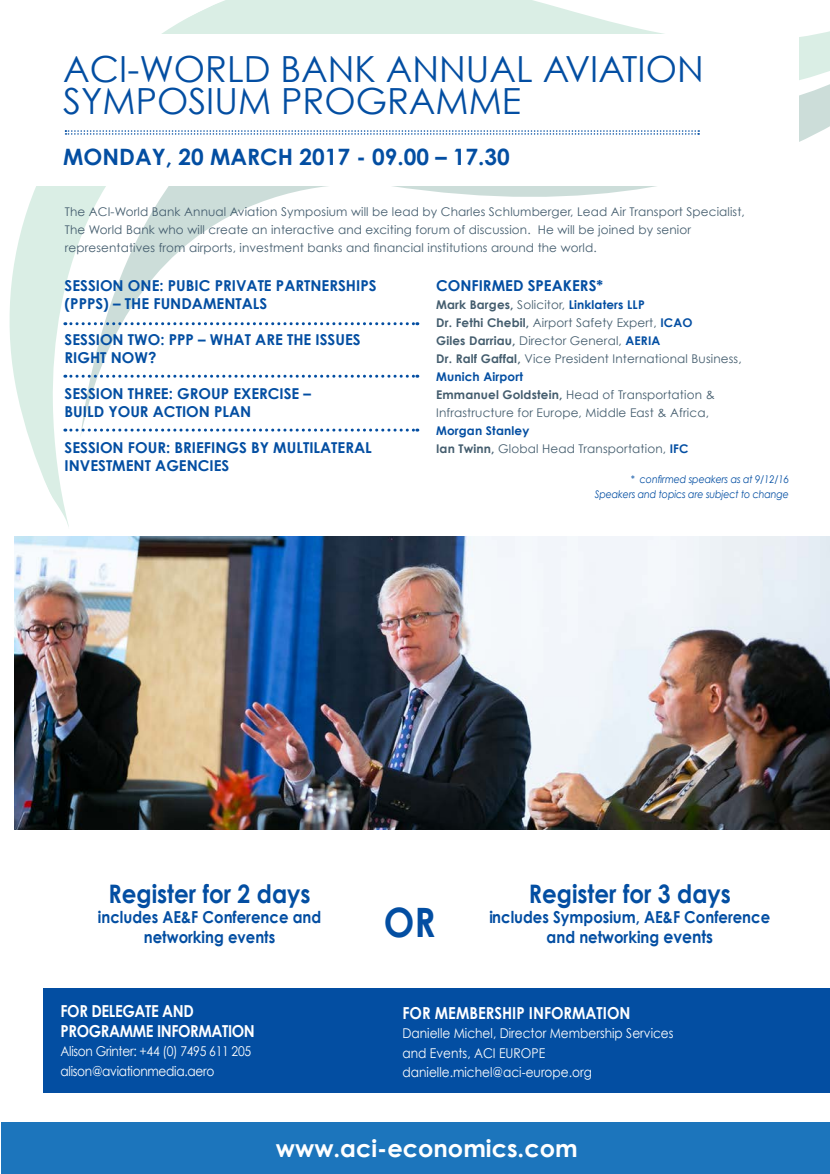
<style>
.page{position:relative;width:830px;height:1174px;background:#fff}
.page>*{position:absolute;margin:0;border:0;box-sizing:border-box;transform-origin:0 0}
.t1{font:700 40.5px "Century Gothic";color:#034ea2;scale:.9 1}
.t2{font:36px/31.5px "Century Gothic";color:#034ea2}
.t3{font:700 25.5px "Century Gothic";color:#034ea2;scale:.9 1}
.t4{font:24px "Century Gothic";color:#fff}
.t5{font:700 22.5px "Century Gothic";color:#034ea2}
.t6{font:700 16.5px/20.9px "Century Gothic";color:#034ea2;text-align:center;scale:.9 1}
.t7{font:700 16.5px/19.5px "Century Gothic";letter-spacing:-.025em;color:#fff;scale:.9 1}
.t8{font:700 16.5px "Century Gothic";color:#fff;scale:.9 1}
.t9{font:700 15px/18px "Century Gothic";color:#034ea2}
.t10{font:13.5px/19.5px "Century Gothic";color:#fff;scale:.9 1}
.t11{font:13.5px/19.5px "Century Gothic";letter-spacing:-.025em;color:#fff;scale:.9 1}
.t12{font:12px/18px "Century Gothic";letter-spacing:.01em;color:#445d6e}
.t13{font:italic 10.5px/15px "Century Gothic";letter-spacing:-.01em;color:#034ea2;text-align:right;scale:.9 1}
.s1{font-weight:700}
.s2{font-weight:700;color:#034ea2}
.s3{font-size:17.4px}
</style>
<div class="page">
<svg style="left:9px;top:186px;width:71px;height:341px;fill:#daeee5"></svg>
<svg style="left:80px;top:0;width:749px;height:436px"></svg>
<div style="left:23px;top:34px;width:775px;height:151px;background:#fff"></div>
<svg style="left:65px;top:130px;width:634px;height:5px"></svg>
<svg style="left:65px;top:322px;width:352px;height:3px"></svg>
<svg style="left:65px;top:375px;width:352px;height:3px"></svg>
<svg style="left:65px;top:428px;width:352px;height:3px"></svg>
<div style="left:1px;top:1131px;width:828px;height:43px;background:#1c75bc"></div>
<div style="left:1px;top:1122px;width:828px;height:51px;background:#1c75bc"></div>
<img style="left:15px;top:536px;width:814px;height:293px">
<div style="left:43px;top:988px;width:786px;height:105px;background:#034ea2"></div>
<h2 class="t2" style="left:63px;top:53px;width:641px">ACI-WORLD BANK ANNUAL AVIATION<br>SYMPOSIUM PROGRAMME</h2>
<h3 class="t5" style="left:63px;top:143px;width:448px">MONDAY, 20 MARCH 2017 - 09.00 – 17.30</h3>
<p class="t12" style="left:65px;top:202px;width:681px">The ACI-World Bank Annual Aviation Symposium will be lead by Charles Schlumberger, Lead Air Transport Specialist,<br>The World Bank who will create an interactive and exciting forum of discussion. He will be joined by senior representatives from airports, investment banks and financial institutions around the world.</p>
<p class="t9" style="left:65px;top:276px;width:313px">SESSION ONE: PUBIC PRIVATE PARTNERSHIPS (PPPS) – THE FUNDAMENTALS</p>
<p class="t9" style="left:65px;top:330px;width:297px">SESSION TWO: PPP – WHAT ARE THE ISSUES<br>RIGHT NOW?</p>
<p class="t9" style="left:65px;top:384px;width:248px">SESSION THREE: GROUP EXERCISE –<br>BUILD YOUR ACTION PLAN</p>
<p class="t9" style="left:65px;top:438px;width:308px">SESSION FOUR: BRIEFINGS BY MULTILATERAL<br>INVESTMENT AGENCIES</p>
<p class="t9" style="left:436px;top:276px;width:168px">CONFIRMED SPEAKERS*</p>
<p class="t12" style="left:436px;top:295px;width:307px"><span class="s1">Mark Barges,</span> Solicitor, <span class="s2">Linklaters LLP<br></span><span class="s1">Dr. Fethi Chebil,</span> Airport Safety Expert, <span class="s2">ICAO<br></span><span class="s1">Giles Darriau,</span> Director General, <span class="s2">AERIA<br></span><span class="s1">Dr. Ralf Gaffal,</span> Vice President International Business, <span class="s2">Munich Airport<br></span><span class="s1">Emmanuel Goldstein,</span> Head of Transportation &amp; Infrastructure for Europe, Middle East &amp; Africa,</p>
<p class="t12" style="left:436px;top:421px;width:254px"><span class="s2">Morgan Stanley<br></span><span class="s1">Ian Twinn,</span> Global Head Transportation, <span class="s2">IFC</span></p>
<p class="t13" style="left:594px;top:471px;width:217px">* confirmed speakers as at 9/12/16<br>Speakers and topics are subject to change</p>
<h3 class="t3" style="left:108px;top:877px;width:226px">Register for 2 days</h3>
<h3 class="t6" style="left:98px;top:905px;width:249px">includes AE&amp;F Conference and networking events</h3>
<h3 class="t7" style="left:60px;top:1001px;width:217px">FOR DELEGATE AND<br>PROGRAMME INFORMATION</h3>
<p class="t11" style="left:60px;top:1041px;width:213px">Alison Grinter: +44 (0) 7495 611 205 alison@aviationmedia.aero</p>
<h1 class="t1" style="left:383px;top:897px;width:59px">OR</h1>
<h3 class="t3" style="left:528px;top:877px;width:226px">Register for 3 days</h3>
<h3 class="t6" style="left:489px;top:905px;width:313px">includes Symposium, AE&amp;F Conference</h3>
<h3 class="t6" style="left:546px;top:926px;width:186px">and networking <span class="s3">events</span></h3>
<h3 class="t8" style="left:402px;top:1002px;width:255px">FOR MEMBERSHIP INFORMATION</h3>
<p class="t10" style="left:402px;top:1023px;width:302px">Danielle Michel, Director Membership Services and Events, ACI EUROPE danielle.michel@aci-europe.org</p>
<h3 class="t4" style="left:276px;top:1144px;width:302px">www.aci-economics.com</h3>
</div>
